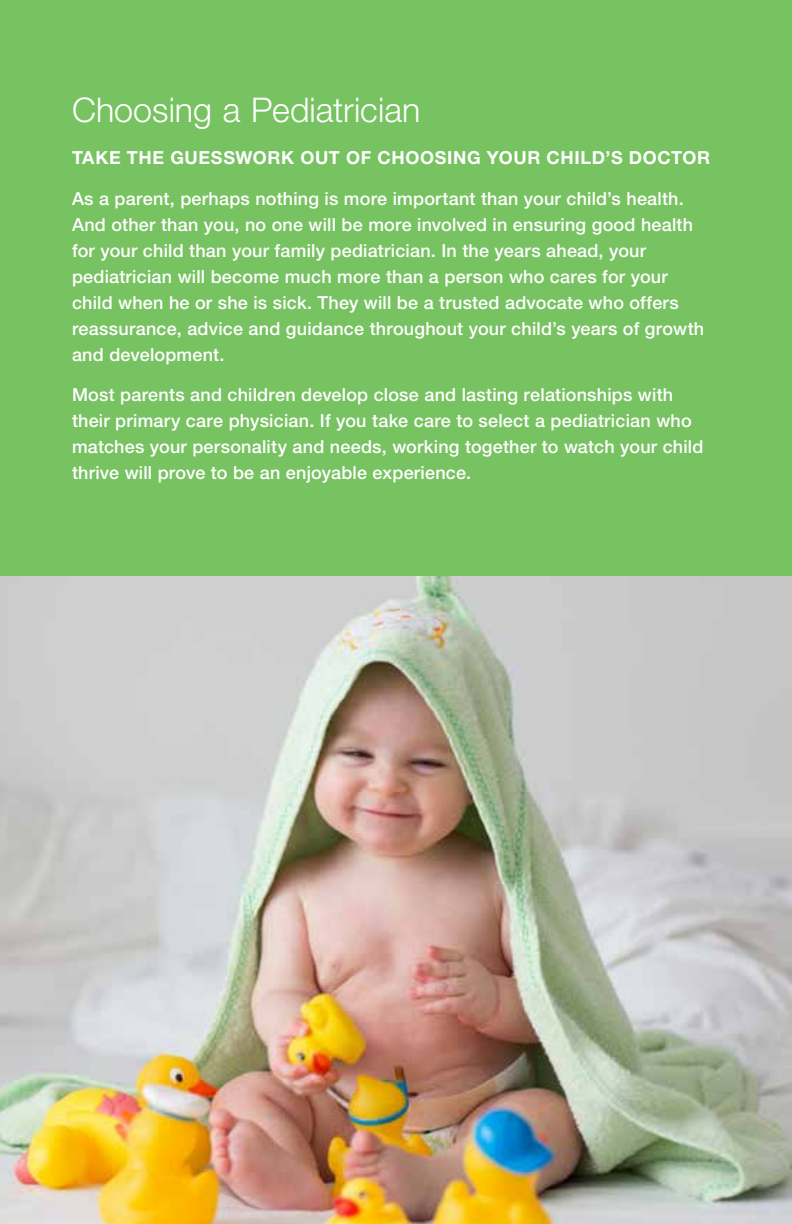
<style>
.page{position:relative;width:792px;height:1224px;background:#77c261}
.page>*{position:absolute;margin:0;border:0;box-sizing:border-box;transform-origin:0 0}
.t1{font:300 34px "Helvetica Neue LT Std";color:#fff}
.t2{font:500 18px/26px "Helvetica Neue LT Std";letter-spacing:.01em;color:#fff}
.t3{font:700 18px "Helvetica Neue LT Std";letter-spacing:.035em;color:#fff}
</style>
<div class="page">
<img style="left:0;top:576px;width:792px;height:648px">
<h1 class="t1" style="left:72px;top:89px;width:350px">Choosing a Pediatrician</h1>
<p class="t3" style="left:72px;top:147px;width:640px">TAKE THE GUESSWORK OUT OF CHOOSING YOUR CHILD’S DOCTOR</p>
<p class="t2" style="left:72px;top:185px;width:634px">As a parent, perhaps nothing is more important than your child’s health.<br>And other than you, no one will be more involved in ensuring good health for your child than your family pediatrician. In the years ahead, your pediatrician will become much more than a person who cares for your child when he or she is sick. They will be a trusted advocate who offers reassurance, advice and guidance throughout your child’s years of growth and development.</p>
<p class="t2" style="left:72px;top:381px;width:633px">Most parents and children develop close and lasting relationships with their primary care physician. If you take care to select a pediatrician who matches your personality and needs, working together to watch your child thrive will prove to be an enjoyable experience.</p>
</div>
